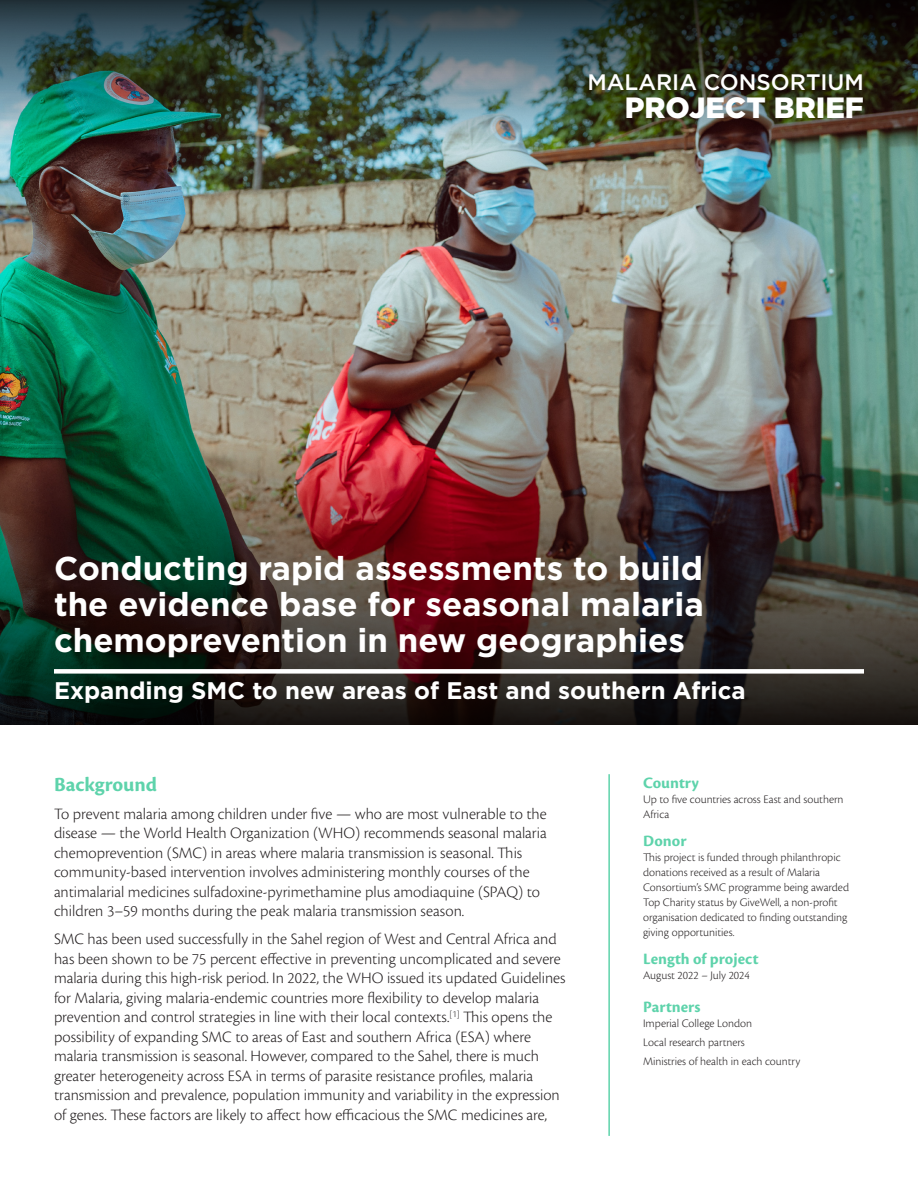
<style>
.page{position:relative;width:918px;height:1188px;background:#fff}
.page>*{position:absolute;margin:0;border:0;box-sizing:border-box;transform-origin:0 0}
.t1{font:700 33px/36px "Gotham";color:#fff;text-align:justify}
.t2{font:900 29.25px "Gotham";color:#fff}
.Subheading{font:700 24px "Gotham";color:#fff}
.t3{font:500 22.35px "Gotham";color:#fff}
.Heading_01{font:700 21px "Cronos Pro";color:#5ed3ab}
.Body{font:300 16.5px/19.5px "Cronos Pro";color:#231f20}
.Side_bar_heading{font:700 16.5px "Cronos Pro";color:#5ed3ab}
.Sidebar_body_text{font:300 12px/15px "Cronos Pro";color:#231f20}
.Body-2{font:300 12px "Cronos Pro";color:#231f20}
</style>
<div class="page">
<img style="left:0;top:143px;width:918px;height:302px">
<img style="left:0;top:445px;width:918px;height:279px">
<img style="left:0;top:0;width:918px;height:143px">
<div style="left:54px;top:669px;width:810px;height:5px;background:#fff"></div>
<hr style="left:608px;top:774px;width:2px;height:362px;background:#5ed3ab">
<p class="t3" style="left:587px;top:68px;width:278px">MALARIA CONSORTIUM</p>
<p class="t2" style="left:625px;top:88px;width:241px">PROJECT BRIEF</p>
<p class="t1" style="left:54px;top:550px;width:651px">Conducting rapid assessments to build the evidence base for seasonal malaria chemoprevention in new geographies</p>
<p class="Subheading" style="left:54px;top:675px;width:693px">Expanding SMC to new areas of East and southern Africa</p>
<p class="Heading_01" style="left:54px;top:772px;width:105px">Background</p>
<p class="Body" style="left:54px;top:804px;width:494px">To prevent malaria among children under five — who are most vulnerable to the disease — the World Health Organization (WHO) recommends seasonal malaria chemoprevention (SMC) in areas where malaria transmission is seasonal. This community-based intervention involves administering monthly courses of the antimalarial medicines sulfadoxine-pyrimethamine plus amodiaquine (SPAQ) to children 3–59 months during the peak malaria transmission season.</p>
<p class="Body" style="left:54px;top:929px;width:513px">SMC has been used successfully in the Sahel region of West and Central Africa and has been shown to be 75 percent effective in preventing uncomplicated and severe malaria during this high-risk period. In 2022, the WHO issued its updated Guidelines for Malaria, giving malaria-endemic countries more flexibility to develop malaria prevention and control strategies in line with their local contexts.<sup>[1]</sup> This opens the possibility of expanding SMC to areas of East and southern Africa (ESA) where malaria transmission is seasonal. However, compared to the Sahel, there is much greater heterogeneity across ESA in terms of parasite resistance profiles, malaria transmission and prevalence, population immunity and variability in the expression of genes. These factors are likely to affect how efficacious the SMC medicines are,</p>
<p class="Side_bar_heading" style="left:643px;top:774px;width:57px">Country</p>
<p class="Sidebar_body_text" style="left:643px;top:792px;width:202px">Up to five countries across East and southern<br>Africa</p>
<p class="Side_bar_heading" style="left:643px;top:832px;width:45px">Donor</p>
<p class="Sidebar_body_text" style="left:643px;top:850px;width:208px">This project is funded through philanthropic donations received as a result of Malaria Consortium’s SMC programme being awarded Top Charity status by GiveWell, a non-profit organisation dedicated to finding outstanding giving opportunities.</p>
<p class="Side_bar_heading" style="left:643px;top:950px;width:117px">Length of project</p>
<p class="Body-2" style="left:643px;top:969px;width:108px">August 2022 – July 2024</p>
<p class="Side_bar_heading" style="left:643px;top:997px;width:59px">Partners</p>
<p class="Sidebar_body_text" style="left:643px;top:1015px;width:111px">Imperial College London</p>
<p class="Sidebar_body_text" style="left:643px;top:1034px;width:103px">Local research partners</p>
<p class="Sidebar_body_text" style="left:643px;top:1054px;width:159px">Ministries of health in each country</p>
</div>
